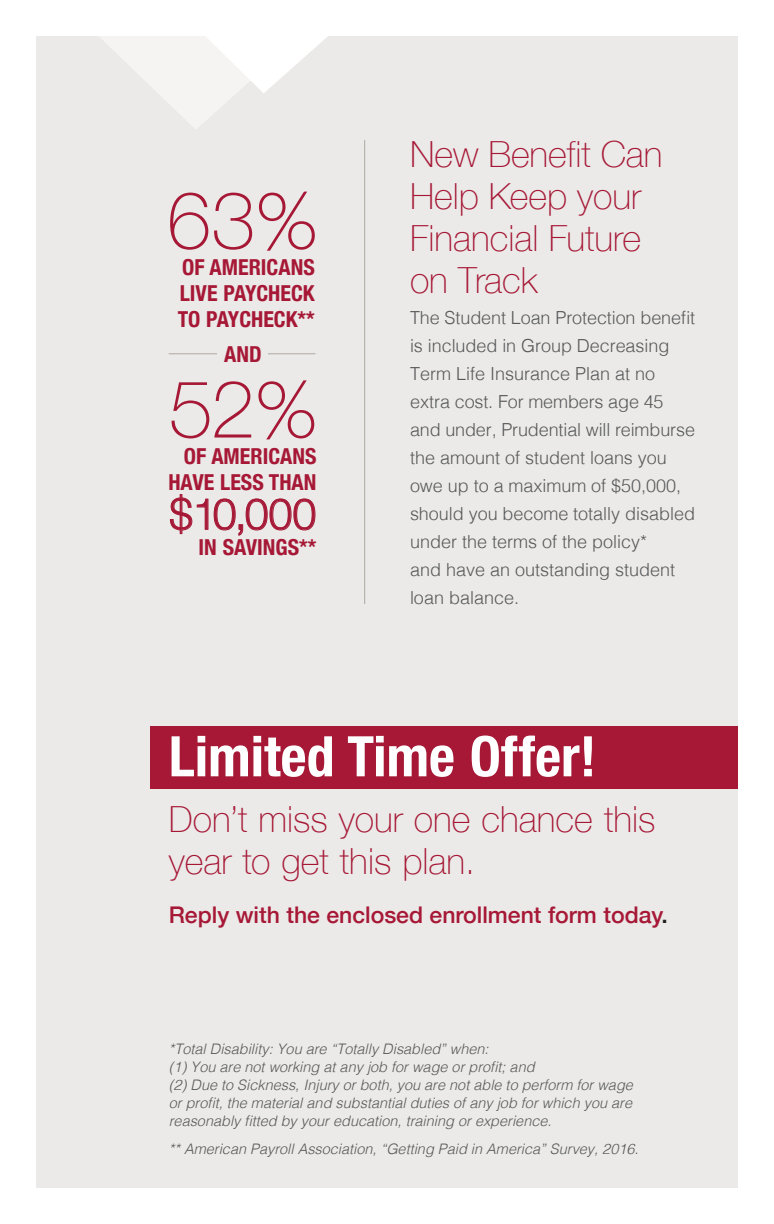
<style>
.page{position:relative;width:774px;height:1224px;background:#fff}
.page>*{position:absolute;margin:0;border:0;box-sizing:border-box;transform-origin:0 0}
.t1{font:100 80px "Helvetica Neue";color:#a61836}
.t2{font:700 condensed 56px "Helvetica Neue";color:#fff}
.t3{font:300 43px "Helvetica Neue";color:#a61836}
.t4{font:100 36px/42px "Helvetica Neue";color:#a61836}
.t5{font:500 23px "Helvetica Neue";color:#a61836}
.t6{font:700 condensed 22px/26px "Helvetica Neue";color:#a61836;text-align:right}
.t7{font:300 18px/28px "Helvetica";color:#57585a}
.t8{font:italic 300 14.4px/18px "Helvetica";color:#57585a}
.s1{color:#231f20}
</style>
<div class="page">
<div style="left:36px;top:36px;width:702px;height:1152px;background:#ebeae8"></div>
<div style="left:150px;top:726px;width:588px;height:63px;background:#a61836"></div>
<svg style="left:170px;top:494px;width:38px;height:40px"></svg>
<svg style="left:214px;top:499px;width:101px;height:37px"></svg>
<hr style="left:169px;top:353px;width:147px;height:1px;background:#afa8a3">
<div style="left:217px;top:343px;width:50px;height:23px;background:#ebeae8"></div>
<hr style="left:364px;top:140px;width:1px;height:464px;background:#afa8a3">
<svg style="left:100px;top:36px;width:228px;height:93px"></svg>
<h1 class="t1" style="left:167px;top:186px;width:153px">63%</h1>
<h3 class="t6" style="left:178px;top:256px;width:139px;text-align:justify">OF AMERICANS LIVE PAYCHECK TO PAYCHECK**</h3>
<h3 class="t6" style="left:224px;top:343px;width:39px">AND</h3>
<h1 class="t1" style="left:169px;top:375px;width:150px">52%</h1>
<h3 class="t6" style="left:168px;top:444px;width:150px">OF AMERICANS<br>HAVE LESS THAN</h3>
<h3 class="t3" style="left:169px;top:495px;width:149px">$10,000</h3>
<h3 class="t6" style="left:199px;top:536px;width:119px">IN SAVINGS**</h3>
<h3 class="t4" style="left:410px;top:135px;width:254px">New Benefit Can<br>Help Keep your<br>Financial Future on Track</h3>
<p class="t7" style="left:410px;top:302px;width:287px">The Student Loan Protection benefit is included in Group Decreasing<br>Term Life Insurance Plan at no extra cost. For members age 45 and under, Prudential will reimburse the amount of student loans you owe up to a maximum of $50,000, should you become totally disabled under the terms of the policy*<br>and have an outstanding student loan balance.</p>
<h2 class="t2" style="left:169px;top:733px;width:429px">Limited Time Offer!</h2>
<h3 class="t4" style="left:169px;top:800px;width:488px">Don’t miss your one chance this year to get this plan.</h3>
<h3 class="t5" style="left:169px;top:904px;width:500px">Reply with the enclosed enrollment form today<span class="s1">.</span></h3>
<p class="t8" style="left:169px;top:1041px;width:466px">*Total Disability: You are “Totally Disabled” when:<br>(1) You are not working at any job for wage or profit; and<br>(2) Due to Sickness, Injury or both, you are not able to perform for wage or profit, the material and substantial duties of any job for which you are reasonably fitted by your education, training or experience.</p>
<p class="t8" style="left:169px;top:1141px;width:471px">** American Payroll Association, “Getting Paid in America” Survey, 2016.</p>
</div>
